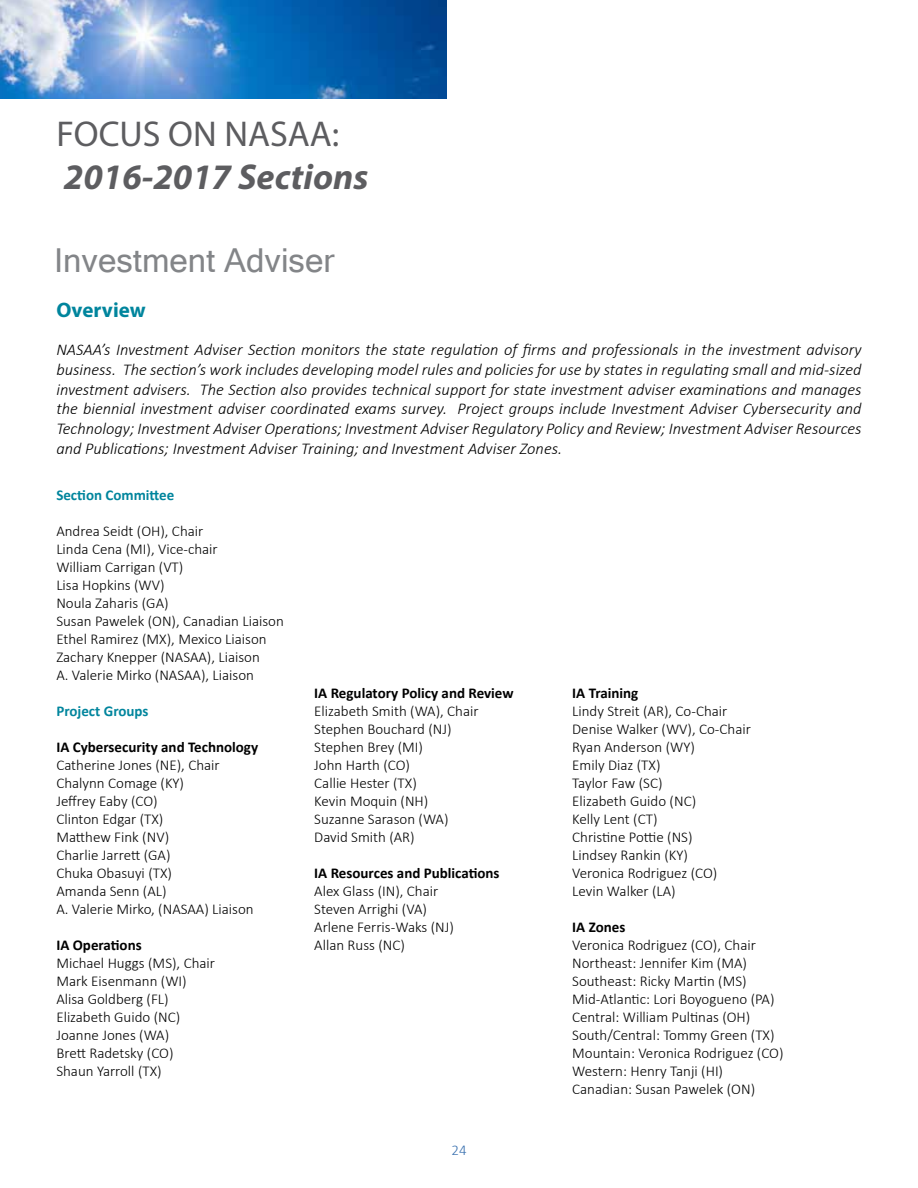
<style>
.page{position:relative;width:918px;height:1188px;background:#fff}
.page>*{position:absolute;margin:0;border:0;box-sizing:border-box;transform-origin:0 0}
.t1{font:italic 700 36px "Myriad Pro";color:#5d5d60}
.t2{font:36px "Myriad Pro";color:#5d5d60}
.t3{font:33px "Microsoft Sans Serif";color:#838588}
.t4{font:700 21px "Myriad Pro";color:#00859d}
.t5{font:italic 300 16.5px/19.8px "Calibri";color:#000;text-align:justify}
.t6{font:300 15px/18px "Calibri";color:#000}
.t7{font:700 15px "Calibri";color:#000}
.t8{font:700 15px "Calibri";color:#00859d}
.t9{font:300 15px "Calibri";color:#3970af}
</style>
<div class="page">
<img style="left:0;top:0;width:447px;height:99px">
<h1 class="t2" style="left:56px;top:111px;width:284px">FOCUS ON NASAA:</h1>
<h1 class="t1" style="left:64px;top:153px;width:306px">2016-2017 Sections</h1>
<h2 class="t3" style="left:54px;top:238px;width:282px">Investment Adviser</h2>
<h3 class="t4" style="left:56px;top:296px;width:91px">Overview</h3>
<p class="t5" style="left:56px;top:340px;width:807px">NASAA’s Investment Adviser Section monitors the state regulation of firms and professionals in the investment advisory business. The section’s work includes developing model rules and policies for use by states in regulating small and mid-sized investment advisers. The Section also provides technical support for state investment adviser examinations and manages the biennial investment adviser coordinated exams survey. Project groups include Investment Adviser Cybersecurity and Technology; Investment Adviser Operations; Investment Adviser Regulatory Policy and Review; Investment Adviser Resources and Publications; Investment Adviser Training; and Investment Adviser Zones.</p>
<p class="t8" style="left:56px;top:486px;width:120px">Section Committee</p>
<p class="t6" style="left:56px;top:522px;width:229px">Andrea Seidt (OH), Chair<br>Linda Cena (MI), Vice-chair<br>William Carrigan (VT)<br>Lisa Hopkins (WV)<br>Noula Zaharis (GA)<br>Susan Pawelek (ON), Canadian Liaison<br>Ethel Ramirez (MX), Mexico Liaison<br>Zachary Knepper (NASAA), Liaison<br>A. Valerie Mirko (NASAA), Liaison</p>
<p class="t8" style="left:56px;top:702px;width:94px">Project Groups</p>
<p class="t7" style="left:56px;top:738px;width:203px">IA Cybersecurity and Technology</p>
<p class="t6" style="left:56px;top:756px;width:199px">Catherine Jones (NE), Chair<br>Chalynn Comage (KY)<br>Jeffrey Eaby (CO)<br>Clinton Edgar (TX)<br>Matthew Fink (NV)<br>Charlie Jarrett (GA)<br>Chuka Obasuyi (TX)<br>Amanda Senn (AL)<br>A. Valerie Mirko, (NASAA) Liaison</p>
<p class="t7" style="left:56px;top:936px;width:87px">IA Operations</p>
<p class="t6" style="left:56px;top:954px;width:160px">Michael Huggs (MS), Chair<br>Mark Eisenmann (WI)<br>Alisa Goldberg (FL)<br>Elizabeth Guido (NC)<br>Joanne Jones (WA)<br>Brett Radetsky (CO)<br>Shaun Yarroll (TX)</p>
<p class="t7" style="left:314px;top:684px;width:201px">IA Regulatory Policy and Review</p>
<p class="t6" style="left:314px;top:702px;width:166px">Elizabeth Smith (WA), Chair<br>Stephen Bouchard (NJ)<br>Stephen Brey (MI)<br>John Harth (CO)<br>Callie Hester (TX)<br>Kevin Moquin (NH)<br>Suzanne Sarason (WA)<br>David Smith (AR)</p>
<p class="t7" style="left:314px;top:864px;width:187px">IA Resources and Publications</p>
<p class="t6" style="left:314px;top:882px;width:141px">Alex Glass (IN), Chair<br>Steven Arrighi (VA)<br>Arlene Ferris-Waks (NJ)<br>Allan Russ (NC)</p>
<p class="t9" style="left:451px;top:1141px;width:17px">24</p>
<p class="t7" style="left:572px;top:684px;width:68px">IA Training</p>
<p class="t6" style="left:572px;top:702px;width:180px">Lindy Streit (AR), Co-Chair<br>Denise Walker (WV), Co-Chair<br>Ryan Anderson (WY)<br>Emily Diaz (TX)<br>Taylor Faw (SC)<br>Elizabeth Guido (NC)<br>Kelly Lent (CT)<br>Christine Pottie (NS)<br>Lindsey Rankin (KY)<br>Veronica Rodriguez (CO)<br>Levin Walker (LA)</p>
<p class="t7" style="left:572px;top:918px;width:55px">IA Zones</p>
<p class="t6" style="left:572px;top:936px;width:213px">Veronica Rodriguez (CO), Chair<br>Northeast: Jennifer Kim (MA)<br>Southeast: Ricky Martin (MS)<br>Mid-Atlantic: Lori Boyogueno (PA)<br>Central: William Pultinas (OH)<br>South/Central: Tommy Green (TX)<br>Mountain: Veronica Rodriguez (CO)<br>Western: Henry Tanji (HI)<br>Canadian: Susan Pawelek (ON)</p>
</div>
